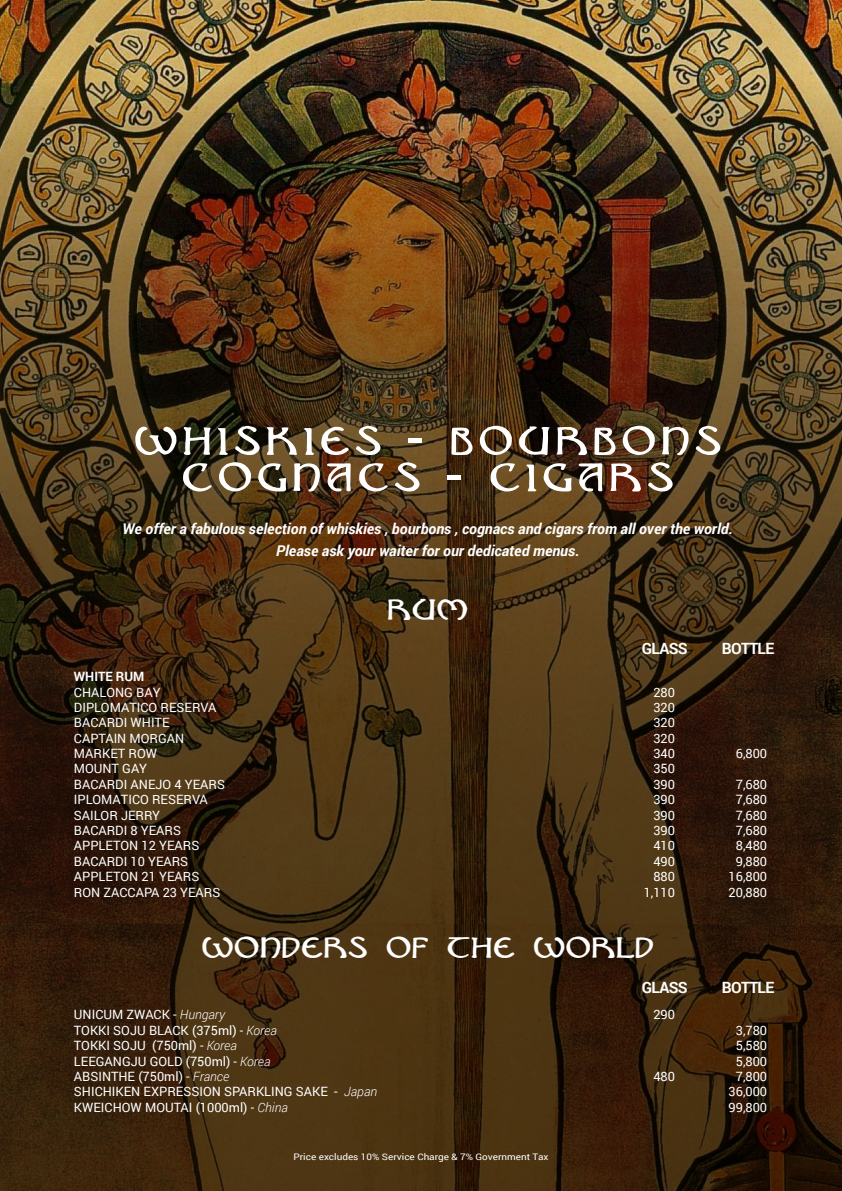
<style>
.page{position:relative;width:842px;height:1191px;background:#fff}
.page>*{position:absolute;margin:0;border:0;box-sizing:border-box;transform-origin:0 0}
.t1{font:47.6px/36.4px "Nouveau Uncial Caps";letter-spacing:.1em;color:#fff;text-align:center;scale:1.1 1}
.t2{font:35px "Nouveau Uncial Caps";letter-spacing:.02em;color:#fff;scale:1.1 1}
.t3{font:700 15.5px "Roboto";letter-spacing:-.04em;color:#fff}
.t4{font:italic 700 14.8px/21.4px "Roboto";color:#fff;text-align:center}
.t5{font:12.8px "Roboto";color:#fff}
.t6{font:700 12.8px "Roboto";color:#fff}
.t7{font:9px "Roboto";color:#fff;scale:1.1 1}
.s1{font-family:"Timeless";font-weight:700}
.s2{font-weight:300;font-style:italic}
</style>
<div class="page">
<img style="left:0;top:0;width:842px;height:1191px">
<h1 class="t1" style="left:134px;top:420px;width:535px">WHISKIES <span class="s1">-</span> BOURBONS<br>COGNACS <span class="s1">-</span> CIGARS</h1>
<p class="t4" style="left:123px;top:518px;width:612px">We offer a fabulous selection of whiskies , bourbons , cognacs and cigars from all over the world.<br>Please ask your waiter for our dedicated menus.</p>
<h2 class="t2" style="left:388px;top:588px;width:75px">RUM</h2>
<p class="t3" style="left:642px;top:637px;width:47px">GLASS</p>
<p class="t3" style="left:722px;top:637px;width:54px">BOTTLE</p>
<p class="t6" style="left:74px;top:667px;width:72px">WHITE RUM</p>
<p class="t5" style="left:74px;top:683px;width:88px">CHALONG BAY</p>
<p class="t5" style="left:653px;top:683px;width:23px">280</p>
<p class="t5" style="left:74px;top:698px;width:144px">DIPLOMATICO RESERVA</p>
<p class="t5" style="left:653px;top:698px;width:23px">320</p>
<p class="t5" style="left:74px;top:714px;width:97px">BACARDI WHITE</p>
<p class="t5" style="left:653px;top:714px;width:23px">320</p>
<p class="t5" style="left:74px;top:729px;width:112px">CAPTAIN MORGAN</p>
<p class="t5" style="left:653px;top:729px;width:23px">320</p>
<p class="t5" style="left:74px;top:744px;width:85px">MARKET ROW</p>
<p class="t5" style="left:653px;top:744px;width:23px">340</p>
<p class="t5" style="left:736px;top:744px;width:33px">6,800</p>
<p class="t5" style="left:74px;top:760px;width:75px">MOUNT GAY</p>
<p class="t5" style="left:653px;top:760px;width:23px">350</p>
<p class="t5" style="left:74px;top:775px;width:153px">BACARDI ANEJO 4 YEARS</p>
<p class="t5" style="left:653px;top:775px;width:23px">390</p>
<p class="t5" style="left:736px;top:775px;width:33px">7,680</p>
<p class="t5" style="left:74px;top:790px;width:135px">IPLOMATICO RESERVA</p>
<p class="t5" style="left:653px;top:790px;width:23px">390</p>
<p class="t5" style="left:736px;top:790px;width:33px">7,680</p>
<p class="t5" style="left:74px;top:806px;width:88px">SAILOR JERRY</p>
<p class="t5" style="left:653px;top:806px;width:23px">390</p>
<p class="t5" style="left:736px;top:806px;width:33px">7,680</p>
<p class="t5" style="left:74px;top:821px;width:109px">BACARDI 8 YEARS</p>
<p class="t5" style="left:653px;top:821px;width:23px">390</p>
<p class="t5" style="left:736px;top:821px;width:33px">7,680</p>
<p class="t5" style="left:74px;top:837px;width:127px">APPLETON 12 YEARS</p>
<p class="t5" style="left:653px;top:837px;width:23px">410</p>
<p class="t5" style="left:736px;top:837px;width:33px">8,480</p>
<p class="t5" style="left:74px;top:852px;width:116px">BACARDI 10 YEARS</p>
<p class="t5" style="left:653px;top:852px;width:23px">490</p>
<p class="t5" style="left:736px;top:852px;width:33px">9,880</p>
<p class="t5" style="left:74px;top:867px;width:127px">APPLETON 21 YEARS</p>
<p class="t5" style="left:653px;top:867px;width:23px">880</p>
<p class="t5" style="left:728px;top:867px;width:40px">16,800</p>
<p class="t5" style="left:74px;top:883px;width:148px">RON ZACCAPA 23 YEARS</p>
<p class="t5" style="left:644px;top:883px;width:33px">1,110</p>
<p class="t5" style="left:728px;top:883px;width:40px">20,880</p>
<h2 class="t2" style="left:202px;top:926px;width:412px">WONDERS OF THE WORLD</h2>
<p class="t3" style="left:642px;top:976px;width:47px">GLASS</p>
<p class="t3" style="left:722px;top:976px;width:54px">BOTTLE</p>
<p class="t5" style="left:74px;top:1006px;width:153px">UNICUM ZWACK - <span class="s2">Hungary</span></p>
<p class="t5" style="left:653px;top:1006px;width:23px">290</p>
<p class="t5" style="left:74px;top:1021px;width:204px">TOKKI SOJU BLACK (375ml) - <span class="s2">Korea</span></p>
<p class="t5" style="left:736px;top:1021px;width:33px">3,780</p>
<p class="t5" style="left:74px;top:1036px;width:165px">TOKKI SOJU (750ml) - <span class="s2">Korea</span></p>
<p class="t5" style="left:736px;top:1036px;width:33px">5,580</p>
<p class="t5" style="left:74px;top:1052px;width:198px">LEEGANGJU GOLD (750ml) - <span class="s2">Korea</span></p>
<p class="t5" style="left:736px;top:1052px;width:33px">5,800</p>
<p class="t5" style="left:74px;top:1067px;width:157px">ABSINTHE (750ml) - <span class="s2">France</span></p>
<p class="t5" style="left:653px;top:1067px;width:23px">480</p>
<p class="t5" style="left:736px;top:1067px;width:33px">7,800</p>
<p class="t5" style="left:74px;top:1082px;width:305px">SHICHIKEN EXPRESSION SPARKLING SAKE - <span class="s2">Japan</span></p>
<p class="t5" style="left:728px;top:1082px;width:40px">36,000</p>
<p class="t5" style="left:74px;top:1098px;width:215px">KWEICHOW MOUTAI (1000ml) - <span class="s2">China</span></p>
<p class="t5" style="left:728px;top:1098px;width:40px">99,800</p>
<p class="t7" style="left:294px;top:1151px;width:233px">Price excludes 10% Service Charge &amp; 7% Government Tax</p>
</div>
